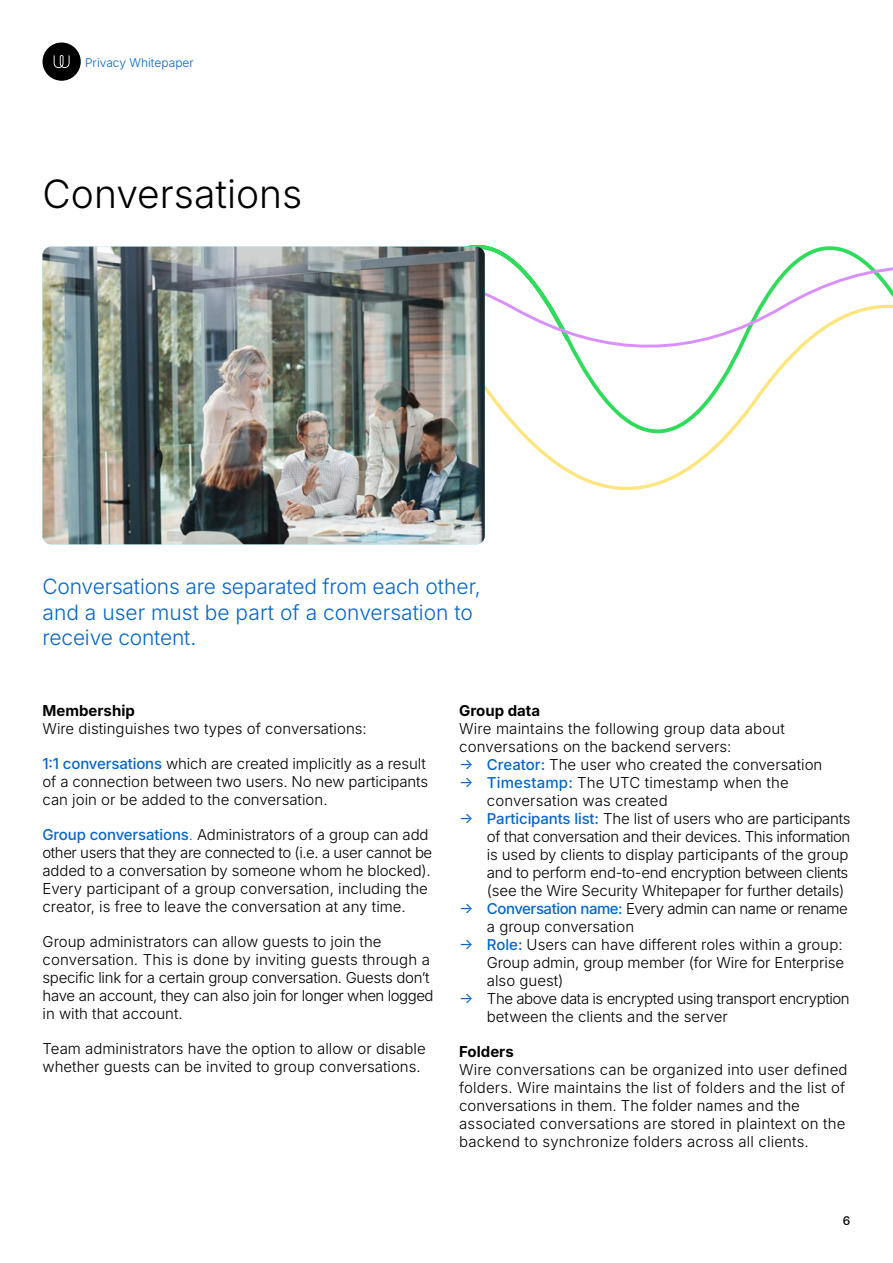
<style>
.page{position:relative;width:893px;height:1263px;background:#fff}
.page>*{position:absolute;margin:0;border:0;box-sizing:border-box;transform-origin:0 0}
.t1{font:300 39px "Inter";color:#000}
.t2{font:300 21px/25.5px "Inter";letter-spacing:-.01em;color:#0667c8}
.t3{font:300 15px/18px "Inter";color:#000}
.t4{font:300 15px/18px "Inter";letter-spacing:-.02em;color:#000}
.t5{font:300 15px/18px "Inter";letter-spacing:-.03em;color:#000}
.t6{font:300 15px/18px "Inter";letter-spacing:-.025em;color:#000}
.t7{font:700 15px "Inter";color:#000}
.t8{font:300 12px "Inter";color:#0667c8}
.t9{font:500 12px "Inter";color:#000}
.s1{font-weight:500;color:#0667c8}
.s2{color:#0667c8}
.s3{font-weight:400;color:#0667c8}
</style>
<div class="page">
<div style="left:43px;top:43px;width:38px;height:38px;background:#000;border-radius:50%"></div>
<svg style="left:54px;top:55px;width:16px;height:13px"></svg>
<svg style="left:560px;top:468px;width:132px;height:23px"></svg>
<svg style="left:395px;top:245px;width:456px;height:223px"></svg>
<svg style="left:485px;top:251px;width:408px;height:115px"></svg>
<img style="left:43px;top:247px;width:442px;height:297px">
<p class="t8" style="left:85px;top:54px;width:110px">Privacy Whitepaper</p>
<h1 class="t1" style="left:43px;top:165px;width:261px">Conversations</h1>
<h2 class="t2" style="left:43px;top:573px;width:440px">Conversations are separated from each other, and a user must be part of a conversation to receive content.</h2>
<p class="t7" style="left:43px;top:699px;width:94px">Membership</p>
<p class="t3" style="left:43px;top:719px;width:326px">Wire distinguishes two types of conversations:</p>
<p class="t3" style="left:43px;top:754px;width:387px"><span class="s1">1:1 conversations</span> which are created implicitly as a result of a connection between two users. No new participants can join or be added to the conversation.</p>
<p class="t3" style="left:43px;top:825px;width:391px"><span class="s1">Group conversations</span><span class="s2">.</span> Administrators of a group can add other users that they are connected to (i.e. a user cannot be added to a conversation by someone whom he blocked).<br>Every participant of a group conversation, including the creator, is free to leave the conversation at any time.</p>
<p class="t3" style="left:43px;top:932px;width:393px">Group administrators can allow guests to join the conversation. This is done by inviting guests through a specific link for a certain group conversation. Guests don’t have an account, they can also join for longer when logged in with that account.</p>
<p class="t3" style="left:43px;top:1039px;width:385px">Team administrators have the option to allow or disable whether guests can be invited to group conversations.</p>
<p class="t7" style="left:459px;top:699px;width:82px">Group data</p>
<p class="t3" style="left:459px;top:719px;width:327px">Wire maintains the following group data about conversations on the backend servers:</p>
<p class="t3" style="left:459px;top:755px;width:365px"><span class="s3">→</span> <span class="s1">Creator:</span> The user who created the conversation</p>
<p class="t3" style="left:487px;top:773px;width:304px;text-indent:-28px"><span class="s3">→</span> <span class="s1">Timestamp:</span> The UTC timestamp when the conversation was created</p>
<p class="t4" style="left:487px;top:809px;width:365px;text-indent:-28px"><span class="s3">→</span> <span class="s1">Participants list:</span> The list of users who are participants of that conversation and their devices. This information is used by clients to display participants of the group and to perform end-to-end encryption between clients (see the Wire Security Whitepaper for further details)</p>
<p class="t6" style="left:487px;top:899px;width:362px;text-indent:-28px"><span class="s3">→</span> <span class="s1">Conversation name:</span> Every admin can name or rename a group conversation</p>
<p class="t3" style="left:487px;top:935px;width:359px;text-align:justify;text-indent:-28px"><span class="s3">→</span> <span class="s1">Role:</span> Users can have different roles within a group:<br>Group admin, group member (for Wire for Enterprise also guest)</p>
<p class="t5" style="left:487px;top:989px;width:364px;text-indent:-28px"><span class="s3">→</span> The above data is encrypted using transport encryption between the clients and the server</p>
<p class="t7" style="left:459px;top:1040px;width:56px">Folders</p>
<p class="t3" style="left:459px;top:1060px;width:390px">Wire conversations can be organized into user defined folders. Wire maintains the list of folders and the list of conversations in them. The folder names and the associated conversations are stored in plaintext on the backend to synchronize folders across all clients.</p>
<p class="t9" style="left:843px;top:1211px;width:9px">6</p>
</div>
